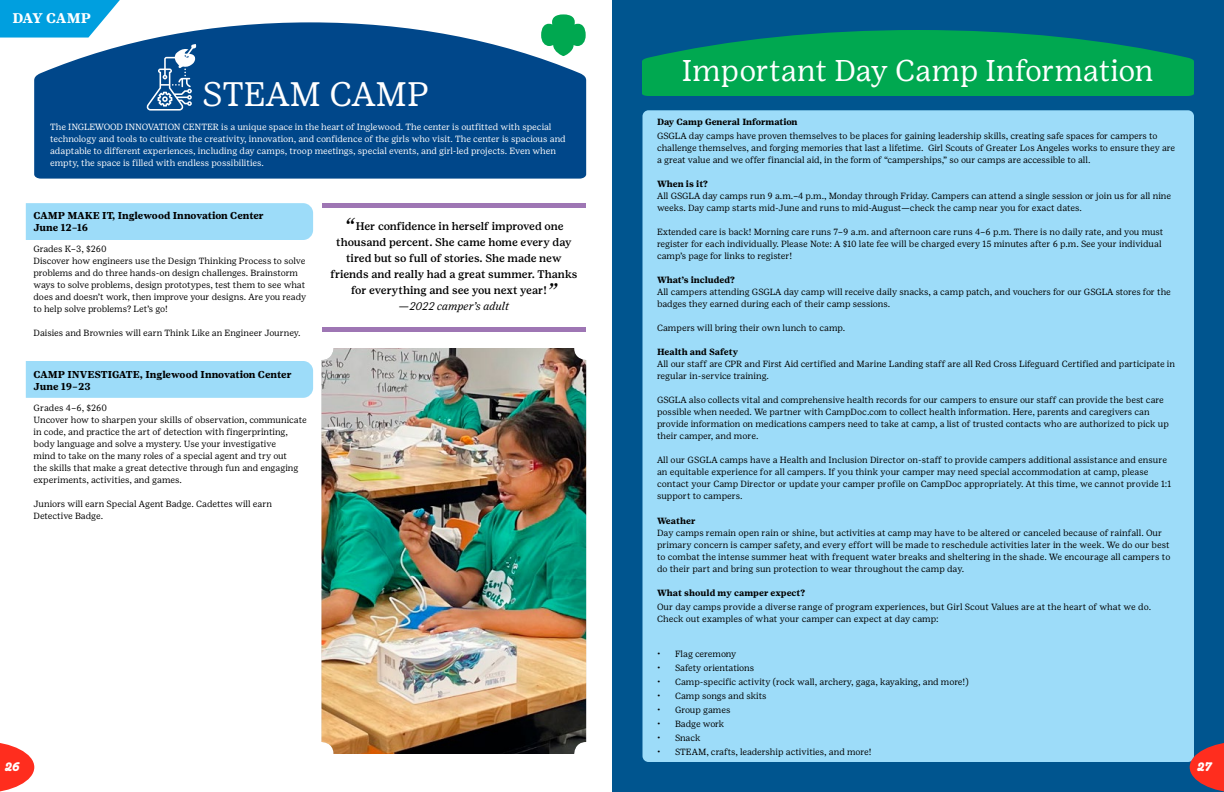
<style>
.page{position:relative;width:1224px;height:792px;background:#fff}
.page>*{position:absolute;margin:0;border:0;box-sizing:border-box;transform-origin:0 0}
.t1{font:34px "Girl Scout Text";color:#fff}
.t2{font:30px "Girl Scout Text";letter-spacing:-.005em;color:#fff}
.t3{font:700 14px "Girl Scout Text";letter-spacing:-.005em;color:#fff}
.t4{font:italic 700 12.9px "Giulia";color:#fff}
.t5{font:500 11px/16px "Girl Scout Text";letter-spacing:-.005em;color:#000;text-align:center}
.t6{font:700 10px/12px "Girl Scout Text";color:#000}
.t7{font:9px/12px "Girl Scout Text";color:#000}
.t8{font:9px/12px "Girl Scout Text";color:#fff}
.t9{font:700 9px "Girl Scout Text";color:#000}
.t10{font:9px "Girl Scout Text";letter-spacing:-.02em;color:#000}
.s1{font-family:"Girl Scout Display";font-weight:300;font-style:italic;font-size:22px}
.s2{font-weight:400}
.s3{font-weight:400;font-style:italic}
</style>
<div class="page">
<div style="left:612px;top:0;width:612px;height:792px;background:#00558f"></div>
<svg style="left:0;top:0;width:120px;height:38px;background:#11a5e1"></svg>
<svg style="left:642px;top:30px;width:552px;height:66px;background:#009c58"></svg>
<div style="left:642px;top:110px;width:552px;height:652px;background:#9ddcf9;border-radius:6px"></div>
<svg style="left:0;top:743px;width:34px;height:49px"></svg>
<svg style="left:1190px;top:743px;width:34px;height:49px"></svg>
<div style="left:26px;top:203px;width:287px;height:37px;background:#9ddcf9"></div>
<div style="left:26px;top:361px;width:287px;height:37px;background:#9ddcf9"></div>
<svg style="left:34px;top:22px;width:552px;height:157px;background:#175895"></svg>
<svg style="left:541px;top:14px;width:45px;height:42px"></svg>
<img style="left:322px;top:348px;width:264px;height:406px">
<div style="left:322px;top:203px;width:264px;height:5px;background:#9e76b4"></div>
<div style="left:322px;top:327px;width:264px;height:5px;background:#9e76b4"></div>
<svg style="left:146px;top:44px;width:50px;height:67px;background:#3e73a6"></svg>
<h3 class="t3" style="left:12px;top:10px;width:80px">DAY CAMP</h3>
<h1 class="t1" style="left:203px;top:73px;width:228px">STEAM CAMP</h1>
<p class="t8" style="left:50px;top:121px;width:517px">The INGLEWOOD INNOVATION CENTER is a unique space in the heart of Inglewood. The center is outfitted with special technology and tools to cultivate the creativity, innovation, and confidence of the girls who visit. The center is spacious and adaptable to different experiences, including day camps, troop meetings, special events, and girl-led projects. Even when empty, the space is filled with endless possibilities.</p>
<p class="t6" style="left:34px;top:209px;width:232px">CAMP MAKE IT, Inglewood Innovation Center<br>June 12–16</p>
<p class="t7" style="left:34px;top:243px;width:274px">Grades K–3, $260<br>Discover how engineers use the Design Thinking Process to solve problems and do three hands-on design challenges. Brainstorm ways to solve problems, design prototypes, test them to see what does and doesn’t work, then improve your designs. Are you ready to help solve problems? Let’s go!</p>
<p class="t7" style="left:34px;top:327px;width:269px">Daisies and Brownies will earn Think Like an Engineer Journey.</p>
<p class="t6" style="left:34px;top:368px;width:260px">CAMP INVESTIGATE, Inglewood Innovation Center<br>June 19–23</p>
<p class="t7" style="left:34px;top:402px;width:275px">Grades 4–6, $260<br>Uncover how to sharpen your skills of observation, communicate in code, and practice the art of detection with fingerprinting, body language and solve a mystery. Use your investigative<br>mind to take on the many roles of a special agent and try out<br>the skills that make a great detective through fun and engaging experiments, activities, and games.</p>
<p class="t7" style="left:34px;top:498px;width:240px">Juniors will earn Special Agent Badge. Cadettes will earn<br>Detective Badge.</p>
<p class="t5" style="left:330px;top:218px;width:248px"><span class="s1">“</span> Her confidence in herself improved one thousand percent. She came home every day tired but so full of stories. She made new friends and really had a great summer. Thanks for everything and see you next year!<span class="s1">”<br></span><span class="s2">—</span><span class="s3">2022 camper’s adult</span></p>
<h2 class="t2" style="left:682px;top:52px;width:473px">Important Day Camp Information</h2>
<p class="t9" style="left:657px;top:116px;width:142px">Day Camp General Information</p>
<p class="t7" style="left:657px;top:130px;width:520px">GSGLA day camps have proven themselves to be places for gaining leadership skills, creating safe spaces for campers to challenge themselves, and forging memories that last a lifetime. Girl Scouts of Greater Los Angeles works to ensure they are a great value and we offer financial aid, in the form of “camperships,” so our camps are accessible to all.</p>
<p class="t9" style="left:657px;top:178px;width:53px">When is it?</p>
<p class="t7" style="left:657px;top:190px;width:516px">All GSGLA day camps run 9 a.m.–4 p.m., Monday through Friday. Campers can attend a single session or join us for all nine weeks. Day camp starts mid-June and runs to mid-August—check the camp near you for exact dates.</p>
<p class="t7" style="left:657px;top:226px;width:508px">Extended care is back! Morning care runs 7–9 a.m. and afternoon care runs 4–6 p.m. There is no daily rate, and you must register for each individually. Please Note: A $10 late fee will be charged every 15 minutes after 6 p.m. See your individual camp’s page for links to register!</p>
<p class="t9" style="left:657px;top:274px;width:80px">What’s included?</p>
<p class="t7" style="left:657px;top:286px;width:515px">All campers attending GSGLA day camp will receive daily snacks, a camp patch, and vouchers for our GSGLA stores for the badges they earned during each of their camp sessions.</p>
<p class="t7" style="left:657px;top:322px;width:190px">Campers will bring their own lunch to camp.</p>
<p class="t9" style="left:657px;top:346px;width:83px">Health and Safety</p>
<p class="t7" style="left:657px;top:358px;width:520px">All our staff are CPR and First Aid certified and Marine Landing staff are all Red Cross Lifeguard Certified and participate in regular in-service training.</p>
<p class="t7" style="left:657px;top:394px;width:513px">GSGLA also collects vital and comprehensive health records for our campers to ensure our staff can provide the best care possible when needed. We partner with CampDoc.com to collect health information. Here, parents and caregivers can provide information on medications campers need to take at camp, a list of trusted contacts who are authorized to pick up their camper, and more.</p>
<p class="t7" style="left:657px;top:454px;width:516px">All our GSGLA camps have a Health and Inclusion Director on-staff to provide campers additional assistance and ensure an equitable experience for all campers. If you think your camper may need special accommodation at camp, please contact your Camp Director or update your camper profile on CampDoc appropriately. At this time, we cannot provide 1:1 support to campers.</p>
<p class="t9" style="left:657px;top:516px;width:40px">Weather</p>
<p class="t7" style="left:657px;top:527px;width:515px">Day camps remain open rain or shine, but activities at camp may have to be altered or canceled because of rainfall. Our primary concern is camper safety, and every effort will be made to reschedule activities later in the week. We do our best to combat the intense summer heat with frequent water breaks and sheltering in the shade. We encourage all campers to do their part and bring sun protection to wear throughout the camp day.</p>
<p class="t9" style="left:657px;top:588px;width:150px">What should my camper expect?</p>
<p class="t7" style="left:657px;top:601px;width:496px">Our day camps provide a diverse range of program experiences, but Girl Scout Values are at the heart of what we do.<br>Check out examples of what your camper can expect at day camp:</p>
<p class="t7" style="left:657px;top:648px;width:81px">• Flag ceremony</p>
<p class="t7" style="left:657px;top:662px;width:99px">• Safety orientations</p>
<p class="t7" style="left:657px;top:676px;width:313px">• Camp-specific activity (rock wall, archery, gaga, kayaking, and more!)</p>
<p class="t7" style="left:657px;top:690px;width:111px">• Camp songs and skits</p>
<p class="t7" style="left:657px;top:704px;width:75px">• Group games</p>
<p class="t10" style="left:657px;top:718px;width:69px">• Badge work</p>
<p class="t7" style="left:657px;top:732px;width:45px">• Snack</p>
<p class="t7" style="left:657px;top:746px;width:216px">• STEAM, crafts, leadership activities, and more!</p>
<h3 class="t4" style="left:5px;top:758px;width:16px">26</h3>
<h3 class="t4" style="left:1197px;top:758px;width:16px">27</h3>
</div>
